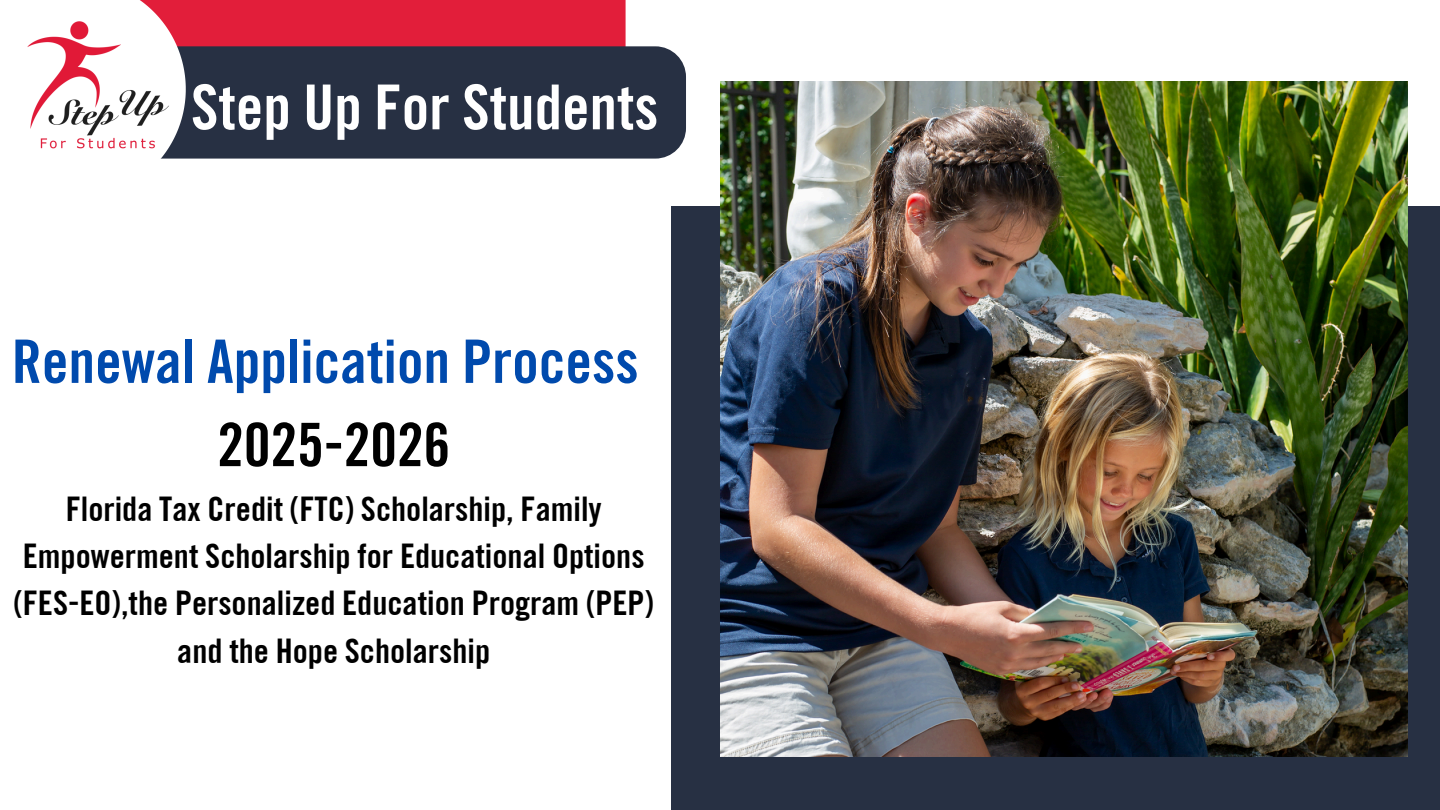
<style>
.page{position:relative;width:1440px;height:810px;background:#fff}
.page>*{position:absolute;margin:0;border:0;box-sizing:border-box;transform-origin:0 0}
.t1{font:700 62px "Traditionell Sans";color:#fff}
.t2{font:700 60px "Traditionell Sans";color:#004aad}
.t3{font:700 60px "Traditionell Sans";color:#000}
.t4{font:700 34px/47.2px "Traditionell Sans";color:#000;text-align:center}
</style>
<div class="page">
<div style="left:671px;top:206px;width:769px;height:604px;background:#273043"></div>
<svg style="left:626px;top:46px;width:60px;height:113px;background:#353d4f"></svg>
<svg style="left:187px;top:0;width:439px;height:159px;background:#5e2b40"></svg>
<img style="left:27px;top:0;width:160px;height:159px">
<img style="left:720px;top:81px;width:688px;height:676px">
<p class="t1" style="left:191px;top:69px;width:469px">Step Up For Students</p>
<p class="t2" style="left:12px;top:325px;width:628px">Renewal Application Process</p>
<h1 class="t3" style="left:217px;top:408px;width:235px">2025-2026</h1>
<p class="t4" style="left:13px;top:484px;width:642px">Florida Tax Credit (FTC) Scholarship, Family Empowerment Scholarship for Educational Options (FES-EO),the Personalized Education Program (PEP) and the Hope Scholarship</p>
</div>
